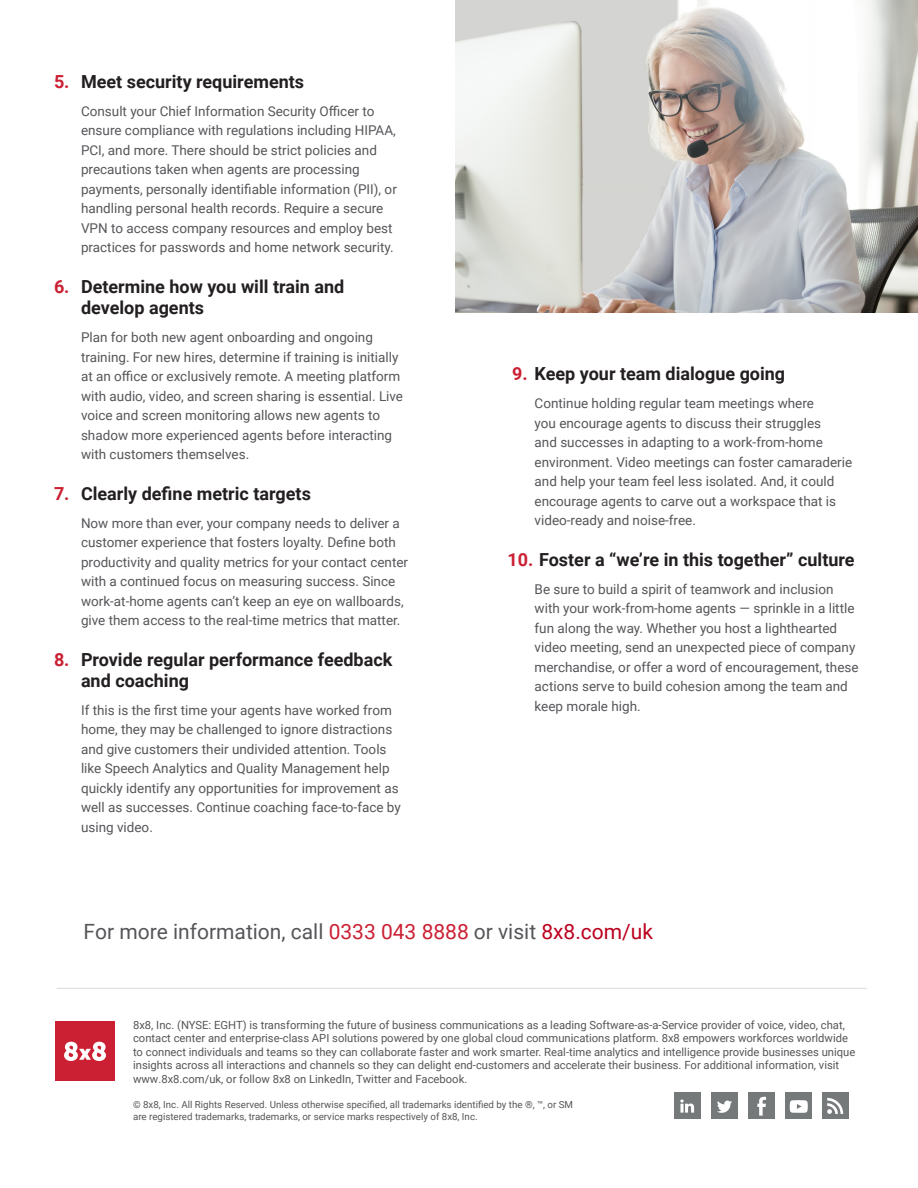
<style>
.page{position:relative;width:918px;height:1188px;background:#fff}
.page>*{position:absolute;margin:0;border:0;box-sizing:border-box;transform-origin:0 0}
.body_text{font:21px "Roboto";color:#56565a}
.red_subhead{font:700 18px/21px "Roboto";color:#231f20}
.Body{font:13.5px/19.5px "Roboto";color:#56565a}
.body_text-2{font:11.25px/13.5px "Roboto";color:#56565a}
.body_text-3{font:9.75px/11.7px "Roboto";color:#56565a}
.s1{color:#cb2033}
.s2{color:#bb001e}
</style>
<div class="page">
<div style="left:822px;top:1092px;width:27px;height:27px;background:#76797a"></div>
<svg style="left:827px;top:1098px;width:16px;height:16px"></svg>
<div style="left:674px;top:1092px;width:27px;height:27px;background:#76797a"></div>
<svg style="left:680px;top:1099px;width:14px;height:14px"></svg>
<div style="left:711px;top:1092px;width:27px;height:27px;background:#76797a"></div>
<svg style="left:717px;top:1101px;width:15px;height:12px"></svg>
<div style="left:748px;top:1092px;width:27px;height:27px;background:#76797a"></div>
<svg style="left:757px;top:1097px;width:9px;height:19px"></svg>
<div style="left:785px;top:1092px;width:27px;height:27px;background:#76797a"></div>
<svg style="left:790px;top:1100px;width:18px;height:13px"></svg>
<div style="left:55px;top:1022px;width:60px;height:59px;background:#cb2033"></div>
<svg style="left:64px;top:1042px;width:42px;height:19px"></svg>
<hr style="left:57px;top:988px;width:810px;height:1px;background:#d9d9d5">
<img style="left:456px;top:0;width:462px;height:312px">
<p class="red_subhead" style="left:54px;top:70px;width:252px"><span class="s1">5.</span> Meet security requirements</p>
<p class="Body" style="left:81px;top:101px;width:317px">Consult your Chief Information Security Officer to ensure compliance with regulations including HIPAA, PCI, and more. There should be strict policies and precautions taken when agents are processing payments, personally identifiable information (PII), or handling personal health records. Require a secure VPN to access company resources and employ best practices for passwords and home network security.</p>
<p class="red_subhead" style="left:81px;top:275px;width:265px;text-indent:-27px"><span class="s1">6.</span> Determine how you will train and develop agents</p>
<p class="Body" style="left:81px;top:327px;width:324px">Plan for both new agent onboarding and ongoing training. For new hires, determine if training is initially at an office or exclusively remote. A meeting platform with audio, video, and screen sharing is essential. Live voice and screen monitoring allows new agents to shadow more experienced agents before interacting with customers themselves.</p>
<p class="red_subhead" style="left:54px;top:482px;width:258px"><span class="s1">7.</span> Clearly define metric targets</p>
<p class="Body" style="left:81px;top:513px;width:329px">Now more than ever, your company needs to deliver a customer experience that fosters loyalty. Define both productivity and quality metrics for your contact center with a continued focus on measuring success. Since work-at-home agents can’t keep an eye on wallboards, give them access to the real-time metrics that matter.</p>
<p class="red_subhead" style="left:81px;top:648px;width:313px;text-indent:-27px"><span class="s1">8.</span> Provide regular performance feedback and coaching</p>
<p class="Body" style="left:81px;top:700px;width:321px">If this is the first time your agents have worked from home, they may be challenged to ignore distractions and give customers their undivided attention. Tools like Speech Analytics and Quality Management help quickly identify any opportunities for improvement as well as successes. Continue coaching face-to-face by using video.</p>
<p class="red_subhead" style="left:512px;top:363px;width:275px"><span class="s1">9.</span> Keep your team dialogue going</p>
<p class="Body" style="left:535px;top:393px;width:319px">Continue holding regular team meetings where<br>you encourage agents to discuss their struggles<br>and successes in adapting to a work-from-home environment. Video meetings can foster camaraderie and help your team feel less isolated. And, it could encourage agents to carve out a workspace that is video-ready and noise-free.</p>
<p class="red_subhead" style="left:508px;top:548px;width:349px"><span class="s1">10.</span> Foster a “we’re in this together” culture</p>
<p class="Body" style="left:535px;top:579px;width:326px">Be sure to build a spirit of teamwork and inclusion with your work-from-home agents — sprinkle in a little fun along the way. Whether you host a lighthearted video meeting, send an unexpected piece of company merchandise, or offer a word of encouragement, these actions serve to build cohesion among the team and keep morale high.</p>
<p class="body_text" style="left:83px;top:917px;width:571px">For more information, call <span class="s1">0333 043 8888</span> or visit <span class="s2">8x8.com/uk</span></p>
<p class="body_text-2" style="left:133px;top:1017px;width:724px">8x8, Inc. (NYSE: EGHT) is transforming the future of business communications as a leading Software-as-a-Service provider of voice, video, chat, contact center and enterprise-class API solutions powered by one global cloud communications platform. 8x8 empowers workforces worldwide to connect individuals and teams so they can collaborate faster and work smarter. Real-time analytics and intelligence provide businesses unique insights across all interactions and channels so they can delight end-customers and accelerate their business. For additional information, visit www.8x8.com/uk, or follow 8x8 on LinkedIn, Twitter and Facebook.</p>
<p class="body_text-3" style="left:133px;top:1098px;width:441px">© 8x8, Inc. All Rights Reserved. Unless otherwise specified, all trademarks identified by the ®, ™, or SM are registered trademarks, trademarks, or service marks respectively of 8x8, Inc.</p>
</div>
